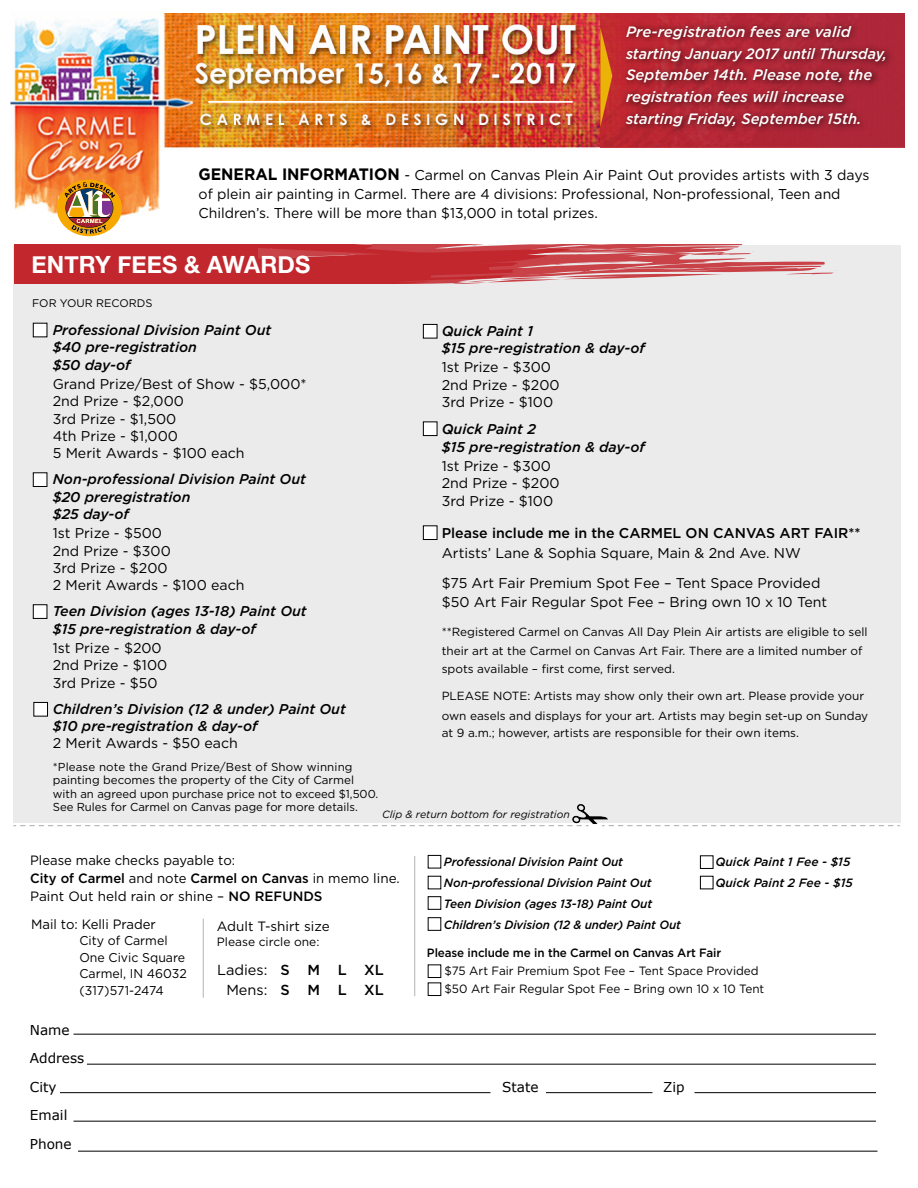
<style>
.page{position:relative;width:918px;height:1188px;background:#fff}
.page>*{position:absolute;margin:0;border:0;box-sizing:border-box;transform-origin:0 0}
.t1{font:700 23.7px "Helvetica Neue";letter-spacing:.005em;color:#fff}
.t2{font:italic 500 15px/21.6px "Gotham HTF";color:#fff}
.t3{font:14.55px/19.8px "Gotham HTF";color:#000;text-align:right}
.t4{font:14.25px/19px "Gotham HTF";color:#000}
.t5{font:14.1px/17.2px "Gotham HTF";color:#000}
.t6{font:italic 500 14.1px/17.2px "Gotham HTF";color:#000}
.t7{font:500 14.1px "Gotham HTF";color:#000}
.t8{font:13.65px/28.5px "Verdana";color:#000}
.t9{font:13.5px/18px "Gotham HTF";color:#000}
.t10{font:12.75px/16.5px "Gotham HTF";color:#000}
.t11{font:italic 500 12px/21px "Gotham HTF";letter-spacing:-.005em;color:#000}
.t12{font:12px/18px "Gotham HTF";color:#000}
.t13{font:500 12px "Gotham HTF";letter-spacing:-.01em;color:#000}
.t14{font:11.85px/19.5px "Gotham HTF";color:#000}
.t15{font:11.55px/13.5px "Gotham HTF";color:#000}
.t16{font:10.95px "Gotham HTF";color:#000}
.t17{font:italic 10.5px "Gotham HTF";color:#000}
.s1{font-weight:700;font-size:16.5px}
.s2{font-weight:500}
</style>
<div class="page">
<div style="left:14px;top:245px;width:888px;height:578px;background:#ebebec"></div>
<img style="left:10px;top:13px;width:581px;height:203px">
<img style="left:591px;top:13px;width:314px;height:135px">
<svg style="left:57px;top:180px;width:65px;height:56px"></svg>
<div style="left:600px;top:12px;width:304px;height:136px;background:linear-gradient(to right,#bb2731,#ab273a)"></div>
<img style="left:618px;top:16px;width:285px;height:121px">
<svg style="left:600px;top:28px;width:12px;height:99px"></svg>
<div style="left:0;top:0;width:918px;height:13px;background:#fff"></div>
<hr style="left:73px;top:1034px;width:803px;height:1px;background:#000">
<hr style="left:694px;top:1092px;width:182px;height:1px;background:#000">
<hr style="left:546px;top:1092px;width:106px;height:1px;background:#000">
<hr style="left:60px;top:1092px;width:430px;height:1px;background:#000">
<hr style="left:87px;top:1064px;width:789px;height:1px;background:#000">
<hr style="left:73px;top:1121px;width:803px;height:1px;background:#000">
<hr style="left:78px;top:1151px;width:799px;height:1px;background:#000">
<hr style="left:414px;top:856px;width:1px;height:140px;background:#b3b3b3">
<hr style="left:203px;top:919px;width:1px;height:79px;background:#b3b3b3">
<hr style="left:208px;top:101px;width:365px;height:2px;background:#fff">
<div style="left:428px;top:855px;width:13px;height:13px;border:1px solid #000"></div>
<div style="left:428px;top:896px;width:13px;height:14px;border:1px solid #000"></div>
<div style="left:428px;top:917px;width:13px;height:14px;border:1px solid #000"></div>
<div style="left:700px;top:855px;width:13px;height:14px;border:1px solid #000"></div>
<div style="left:700px;top:876px;width:13px;height:13px;border:1px solid #000"></div>
<svg style="left:258px;top:245px;width:579px;height:38px"></svg>
<div style="left:15px;top:245px;width:243px;height:38px;background:#c1272d"></div>
<div style="left:428px;top:965px;width:13px;height:13px;border:1px solid #000"></div>
<div style="left:428px;top:983px;width:13px;height:13px;border:1px solid #000"></div>
<div style="left:33px;top:472px;width:14px;height:15px;background:#fff;border:1px solid #000"></div>
<div style="left:33px;top:323px;width:14px;height:14px;background:#fff;border:1px solid #000"></div>
<div style="left:33px;top:604px;width:14px;height:15px;background:#fff;border:1px solid #000"></div>
<div style="left:33px;top:702px;width:15px;height:15px;background:#fff;border:1px solid #000"></div>
<div style="left:423px;top:324px;width:14px;height:14px;background:#fff;border:1px solid #000"></div>
<div style="left:423px;top:421px;width:14px;height:15px;background:#fff;border:1px solid #000"></div>
<div style="left:423px;top:525px;width:14px;height:15px;background:#fff;border:1px solid #000"></div>
<img style="left:562px;top:804px;width:52px;height:23px">
<svg style="left:602px;top:825px;width:298px;height:1px"></svg>
<svg style="left:14px;top:825px;width:575px;height:1px"></svg>
<p class="t2" style="left:626px;top:21px;width:262px">Pre-registration fees are valid starting January 2017 until Thursday, September 14th. Please note, the registration fees will increase starting Friday, September 15th.</p>
<p class="t4" style="left:199px;top:165px;width:672px"><span class="s1">GENERAL INFORMATION</span> - Carmel on Canvas Plein Air Paint Out provides artists with 3 days of plein air painting in Carmel. There are 4 divisions: Professional, Non-professional, Teen and<br>Children’s. There will be more than $13,000 in total prizes.</p>
<h1 class="t1" style="left:32px;top:246px;width:280px">ENTRY FEES &amp; AWARDS</h1>
<p class="t16" style="left:32px;top:297px;width:122px">FOR YOUR RECORDS</p>
<p class="t6" style="left:53px;top:321px;width:220px">Professional Division Paint Out $40 pre-registration<br>$50 day-of</p>
<p class="t5" style="left:53px;top:375px;width:255px">Grand Prize/Best of Show - $5,000*<br>2nd Prize - $2,000<br>3rd Prize - $1,500<br>4th Prize - $1,000<br>5 Merit Awards - $100 each</p>
<p class="t6" style="left:53px;top:471px;width:255px">Non-professional Division Paint Out $20 preregistration<br>$25 day-of</p>
<p class="t5" style="left:53px;top:525px;width:193px">1st Prize - $500<br>2nd Prize - $300<br>3rd Prize - $200<br>2 Merit Awards - $100 each</p>
<p class="t6" style="left:53px;top:603px;width:256px">Teen Division (ages 13-18) Paint Out $15 pre-registration &amp; day-of</p>
<p class="t5" style="left:53px;top:639px;width:116px">1st Prize - $200<br>2nd Prize - $100<br>3rd Prize - $50</p>
<p class="t6" style="left:53px;top:700px;width:295px">Children’s Division (12 &amp; under) Paint Out $10 pre-registration &amp; day-of</p>
<p class="t5" style="left:53px;top:734px;width:187px">2 Merit Awards - $50 each</p>
<p class="t15" style="left:53px;top:760px;width:327px">*Please note the Grand Prize/Best of Show winning painting becomes the property of the City of Carmel with an agreed upon purchase price not to exceed $1,500.<br>See Rules for Carmel on Canvas page for more details.</p>
<p class="t6" style="left:442px;top:322px;width:205px">Quick Paint 1<br>$15 pre-registration &amp; day-of</p>
<p class="t5" style="left:442px;top:359px;width:119px">1st Prize - $300<br>2nd Prize - $200<br>3rd Prize - $100</p>
<p class="t6" style="left:442px;top:421px;width:205px">Quick Paint 2<br>$15 pre-registration &amp; day-of</p>
<p class="t5" style="left:442px;top:457px;width:119px">1st Prize - $300<br>2nd Prize - $200<br>3rd Prize - $100</p>
<p class="t7" style="left:442px;top:525px;width:421px">Please include me in the CARMEL ON CANVAS ART FAIR**</p>
<p class="t5" style="left:442px;top:538px;width:380px;line-height:29.4px">Artists’ Lane &amp; Sophia Square, Main &amp; 2nd Ave. NW $75 Art Fair Premium Spot Fee – Tent Space Provided</p>
<p class="t5" style="left:442px;top:593px;width:387px">$50 Art Fair Regular Spot Fee – Bring own 10 x 10 Tent</p>
<p class="t14" style="left:442px;top:622px;width:427px">**Registered Carmel on Canvas All Day Plein Air artists are eligible to sell their art at the Carmel on Canvas Art Fair. There are a limited number of</p>
<p class="t14" style="left:442px;top:659px;width:235px">spots available – first come, first served.</p>
<p class="t14" style="left:442px;top:686px;width:428px">PLEASE NOTE: Artists may show only their own art. Please provide your own easels and displays for your art. Artists may begin set-up on Sunday</p>
<p class="t14" style="left:442px;top:723px;width:359px">at 9 a.m.; however, artists are responsible for their own items.</p>
<p class="t17" style="left:382px;top:809px;width:189px">Clip &amp; return bottom for registration</p>
<p class="t9" style="left:30px;top:851px;width:371px">Please make checks payable to:<br><span class="s2">City of Carmel</span> and note <span class="s2">Carmel on Canvas</span> in memo line.<br>Paint Out held rain or shine – <span class="s2">NO REFUNDS</span></p>
<p class="t9" style="left:31px;top:915px;width:126px">Mail to: Kelli Prader</p>
<p class="t10" style="left:79px;top:932px;width:109px">City of Carmel<br>One Civic Square<br>Carmel, IN 46032 (317)571-2474</p>
<p class="t9" style="left:217px;top:917px;width:114px">Adult T-shirt size</p>
<p class="t12" style="left:217px;top:932px;width:104px">Please circle one:</p>
<p class="t3" style="left:217px;top:960px;width:168px">Ladies: <span class="s2">S M L XL<br></span>Mens: <span class="s2">S M L XL</span></p>
<p class="t8" style="left:30px;top:1016px;width:56px">Name<br>Address<br>City</p>
<p class="t8" style="left:30px;top:1101px;width:43px">Email<br>Phone</p>
<p class="t11" style="left:444px;top:851px;width:238px">Professional Division Paint Out Non-professional Division Paint Out Teen Division (ages 13-18) Paint Out Children’s Division (12 &amp; under) Paint Out</p>
<p class="t11" style="left:715px;top:851px;width:139px">Quick Paint 1 Fee - $15<br>Quick Paint 2 Fee - $15</p>
<p class="t13" style="left:427px;top:946px;width:296px">Please include me in the Carmel on Canvas Art Fair</p>
<p class="t12" style="left:444px;top:962px;width:321px">$75 Art Fair Premium Spot Fee – Tent Space Provided $50 Art Fair Regular Spot Fee – Bring own 10 x 10 Tent</p>
<p class="t8" style="left:502px;top:1073px;width:38px">State</p>
<p class="t8" style="left:663px;top:1073px;width:23px">Zip</p>
</div>
